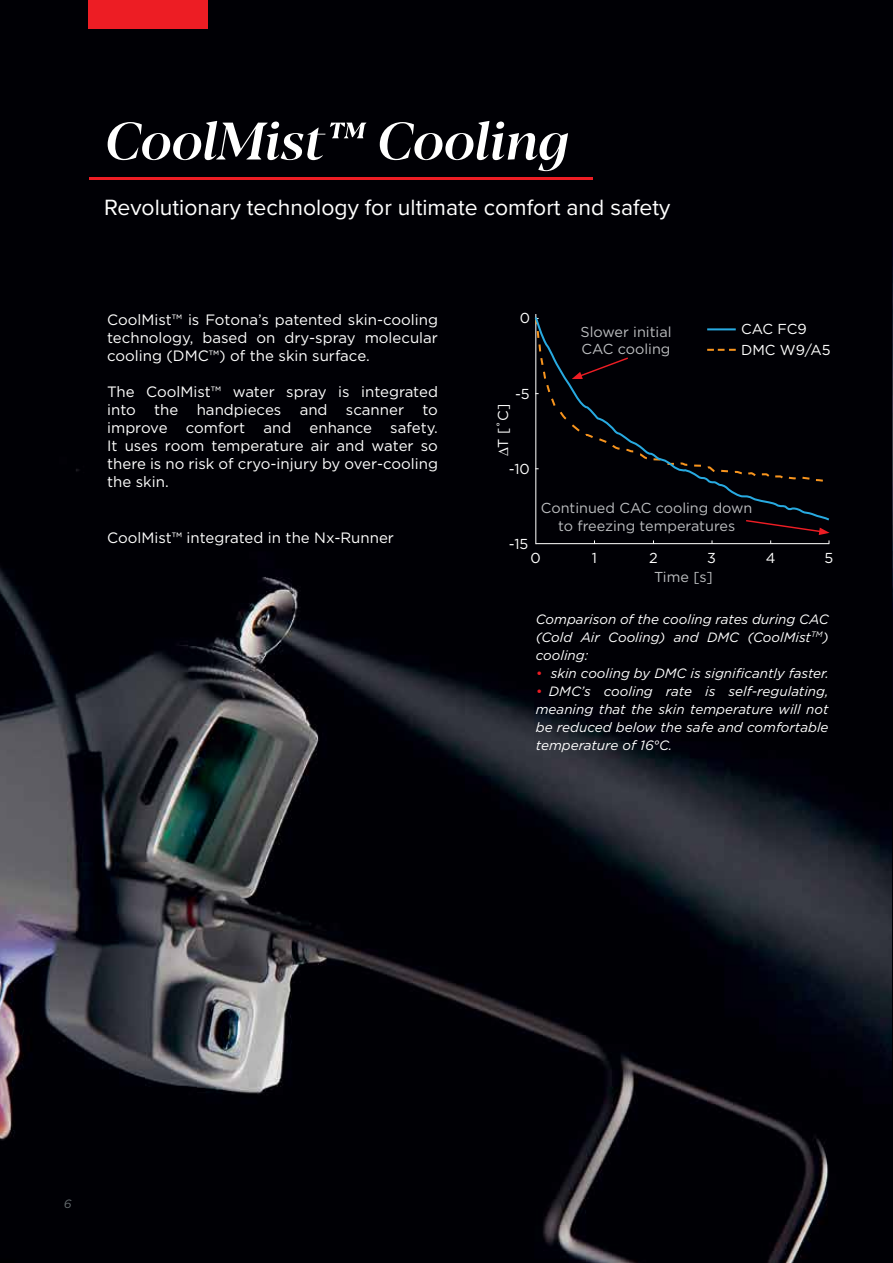
<style>
.page{position:relative;width:893px;height:1263px;background:#fff}
.page>*{position:absolute;margin:0;border:0;box-sizing:border-box;transform-origin:0 0}
.t1{font:italic 500 52.5px "Blacker Display";color:#fff}
.t2{font:22.95px "Proxima Nova";color:#fff}
.t3{font:15px/18px "Gotham OT";color:#fff;text-align:justify}
.t4{font:14.4px/17.2px "Gotham OT";color:#bcbec0;text-align:center}
.t5{font:14.4px "Gotham OT";color:#fff}
.t6{font:italic 13.5px/18px "Gotham OT";color:#fff;text-align:justify}
.t7{font:italic 12px "Gotham OT";color:#666d70}
.s1{font-family:"Helvetica Neue"}
.s2{font-style:normal;color:#ed1d24}
</style>
<div class="page">
<img style="left:0;top:0;width:892px;height:1263px">
<img style="left:892px;top:0;width:1px;height:1263px">
<hr style="left:89px;top:177px;width:503px;height:2px;background:#ed1d24">
<div style="left:89px;top:0;width:119px;height:29px;background:#ed1d24"></div>
<hr style="left:535px;top:314px;width:1px;height:230px;background:#fff">
<hr style="left:536px;top:543px;width:293px;height:1px;background:#fff">
<div style="left:534px;top:315px;width:297px;height:207px;background:#000005"></div>
<svg style="left:534px;top:316px;width:126px;height:145px"></svg>
<svg style="left:744px;top:519px;width:86px;height:25px"></svg>
<h1 class="t1" style="left:103px;top:109px;width:465px">CoolMist™ Cooling</h1>
<h2 class="t2" style="left:104px;top:191px;width:568px">Revolutionary technology for ultimate comfort and safety</h2>
<p class="t3" style="left:107px;top:310px;width:332px">CoolMist™ is Fotona’s patented skin-cooling technology, based on dry-spray molecular cooling (DMC™) of the skin surface.</p>
<p class="t3" style="left:107px;top:382px;width:332px">The CoolMist™ water spray is integrated into the handpieces and scanner to improve comfort and enhance safety.<br>It uses room temperature air and water so there is no risk of cryo-injury by over-cooling the skin.</p>
<p class="t3" style="left:107px;top:528px;width:288px">CoolMist™ integrated in the Nx-Runner</p>
<p class="t5" style="left:520px;top:310px;width:12px">0</p>
<p class="t4" style="left:581px;top:323px;width:92px">Slower initial</p>
<p class="t5" style="left:741px;top:321px;width:67px">CAC FC9</p>
<p class="t4" style="left:581px;top:340px;width:91px">CAC cooling</p>
<p class="t5" style="left:741px;top:342px;width:91px">DMC W9/A5</p>
<p class="t5" style="left:515px;top:386px;width:16px">-5</p>
<p class="t5" style="left:495px;top:456px;width:54px;rotate:-90deg"><span class="s1">Δ</span>T [˚C]</p>
<p class="t5" style="left:509px;top:460px;width:22px">-10</p>
<p class="t5" style="left:509px;top:536px;width:21px">-15</p>
<p class="t4" style="left:541px;top:499px;width:213px">Continued CAC cooling down to freezing temperatures</p>
<p class="t5" style="left:530px;top:550px;width:12px">0</p>
<p class="t5" style="left:592px;top:550px;width:7px">1</p>
<p class="t5" style="left:649px;top:550px;width:10px">2</p>
<p class="t5" style="left:707px;top:550px;width:10px">3</p>
<p class="t5" style="left:766px;top:550px;width:11px">4</p>
<p class="t5" style="left:824px;top:550px;width:10px">5</p>
<p class="t4" style="left:654px;top:568px;width:60px">Time [s]</p>
<p class="t6" style="left:536px;top:610px;width:294px">Comparison of the cooling rates during CAC (Cold Air Cooling) and DMC (CoolMist<sup>TM</sup>) cooling:</p>
<p class="t6" style="left:536px;top:682px;width:294px;text-indent:13px">DMC’s cooling rate is self-regulating, meaning that the skin temperature will not be reduced below the safe and comfortable temperature of 16°C.</p>
<p class="t6" style="left:536px;top:664px;width:294px"><span class="s2">•</span> skin cooling by DMC is significantly faster. <span class="s2">•</span></p>
<p class="t7" style="left:64px;top:1197px;width:9px">6</p>
</div>
